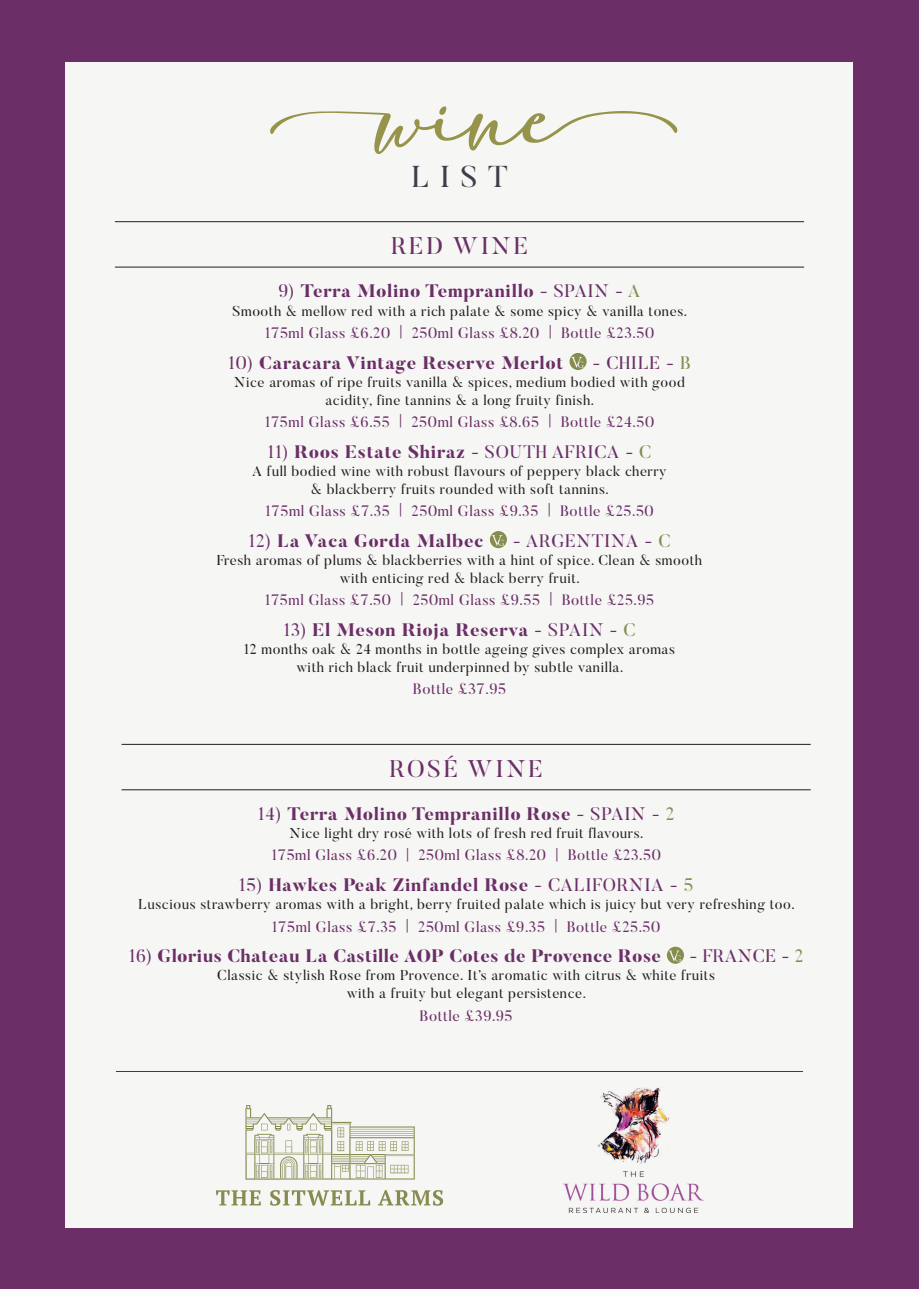
<style>
.page{position:relative;width:919px;height:1289px;background:#fff}
.page>*{position:absolute;margin:0;border:0;box-sizing:border-box;transform-origin:0 0}
.t1{font:30px "Butler";color:#403d4a}
.t2{font:24px "Butler";letter-spacing:.11em;color:#6b2e66}
.t3{font:800 18px "Butler";letter-spacing:.04em;color:#6b2e66}
.t4{font:18px "Butler";letter-spacing:.04em;color:#6b2e66}
.t5{font:15px "Butler";letter-spacing:.04em;color:#6b2e66}
.t6{font:14.25px/18px "Butler";letter-spacing:.04em;color:#231f20;text-align:center}
.s1{font-weight:400}
.s2{font-weight:400;color:#878c4f}
.s3{color:#878c4f}
.s4{font-weight:800}
</style>
<div class="page">
<div style="left:0;top:0;width:918px;height:1288px;background:#6b2e66"></div>
<div style="left:66px;top:62px;width:787px;height:1165px;background:#f6f6f5"></div>
<hr style="left:116px;top:1071px;width:687px;height:1px;background:#403d4a">
<svg style="left:270px;top:106px;width:407px;height:48px"></svg>
<svg style="left:216px;top:1190px;width:45px;height:15px"></svg>
<svg style="left:270px;top:1190px;width:100px;height:15px"></svg>
<svg style="left:378px;top:1190px;width:65px;height:15px"></svg>
<svg style="left:245px;top:1105px;width:170px;height:74px"></svg>
<img style="left:564px;top:1087px;width:139px;height:125px">
<hr style="left:115px;top:221px;width:689px;height:1px;background:#231f20">
<hr style="left:115px;top:267px;width:689px;height:1px;background:#231f20">
<svg style="left:569px;top:353px;width:17px;height:17px"></svg>
<svg style="left:490px;top:531px;width:17px;height:17px"></svg>
<hr style="left:121px;top:744px;width:689px;height:1px;background:#231f20">
<hr style="left:121px;top:789px;width:689px;height:1px;background:#231f20">
<svg style="left:666px;top:946px;width:18px;height:17px"></svg>
<p class="t1" style="left:411px;top:158px;width:98px">LIST</p>
<p class="t2" style="left:391px;top:230px;width:138px">RED WINE</p>
<p class="t3" style="left:278px;top:280px;width:363px"><span class="s1">9)</span> Terra Molino Tempranillo <span class="s1">- SPAIN -</span> <span class="s2">A</span></p>
<p class="t6" style="left:232px;top:301px;width:456px">Smooth &amp; mellow red with a rich palate &amp; some spicy &amp; vanilla tones.</p>
<p class="t5" style="left:265px;top:323px;width:391px">175ml Glass £6.20 | 250ml Glass £8.20 | Bottle £23.50</p>
<p class="t3" style="left:228px;top:351px;width:336px"><span class="s1">10)</span> Caracara Vintage Reserve Merlot</p>
<p class="t4" style="left:592px;top:351px;width:100px">- CHILE - <span class="s3">B</span></p>
<p class="t6" style="left:234px;top:372px;width:452px">Nice aromas of ripe fruits vanilla &amp; spices, medium bodied with good acidity, fine tannins &amp; a long fruity finish.</p>
<p class="t5" style="left:265px;top:412px;width:391px">175ml Glass £6.55 | 250ml Glass £8.65 | Bottle £24.50</p>
<p class="t4" style="left:267px;top:440px;width:385px">11) <span class="s4">Roos Estate Shiraz</span> - SOUTH AFRICA - <span class="s3">C</span></p>
<p class="t6" style="left:252px;top:461px;width:416px">A full bodied wine with robust flavours of peppery black cherry &amp; blackberry fruits rounded with soft tannins.</p>
<p class="t5" style="left:265px;top:501px;width:390px">175ml Glass £7.35 | 250ml Glass £9.35 | Bottle £25.50</p>
<p class="t3" style="left:248px;top:529px;width:236px"><span class="s1">12)</span> La Vaca Gorda Malbec</p>
<p class="t4" style="left:513px;top:529px;width:159px">- ARGENTINA - <span class="s3">C</span></p>
<p class="t6" style="left:217px;top:550px;width:486px">Fresh aromas of plums &amp; blackberries with a hint of spice. Clean &amp; smooth with enticing red &amp; black berry fruit.</p>
<p class="t5" style="left:265px;top:590px;width:391px">175ml Glass £7.50 | 250ml Glass £9.55 | Bottle £25.95</p>
<p class="t3" style="left:283px;top:618px;width:353px"><span class="s1">13)</span> El Meson Rioja Reserva <span class="s1">- SPAIN -</span> <span class="s2">C</span></p>
<p class="t6" style="left:244px;top:639px;width:432px">12 months oak &amp; 24 months in bottle ageing gives complex aromas with rich black fruit underpinned by subtle vanilla.</p>
<p class="t5" style="left:413px;top:679px;width:95px">Bottle £37.95</p>
<p class="t2" style="left:389px;top:753px;width:155px">ROSÉ WINE</p>
<p class="t3" style="left:258px;top:802px;width:418px"><span class="s1">14)</span> Terra Molino Tempranillo Rose <span class="s1">- SPAIN -</span> <span class="s2">2</span></p>
<p class="t6" style="left:289px;top:824px;width:355px">Nice light dry rosé with lots of fresh red fruit flavours.</p>
<p class="t5" style="left:271px;top:845px;width:391px">175ml Glass £6.20 | 250ml Glass £8.20 | Bottle £23.50</p>
<p class="t3" style="left:239px;top:873px;width:456px"><span class="s1">15)</span> Hawkes Peak Zinfandel Rose <span class="s1">- CALIFORNIA -</span> <span class="s2">5</span></p>
<p class="t6" style="left:138px;top:895px;width:658px">Luscious strawberry aromas with a bright, berry fruited palate which is juicy but very refreshing too.</p>
<p class="t5" style="left:272px;top:916px;width:390px">175ml Glass £7.35 | 250ml Glass £9.35 | Bottle £25.50</p>
<p class="t3" style="left:129px;top:944px;width:534px"><span class="s1">16)</span> Glorius Chateau La Castille AOP Cotes de Provence Rose</p>
<p class="t4" style="left:689px;top:944px;width:116px">- FRANCE - <span class="s3">2</span></p>
<p class="t6" style="left:217px;top:966px;width:499px">Classic &amp; stylish Rose from Provence. It’s aromatic with citrus &amp; white fruits with a fruity but elegant persistence.</p>
<p class="t5" style="left:419px;top:1005px;width:95px">Bottle £39.95</p>
</div>
